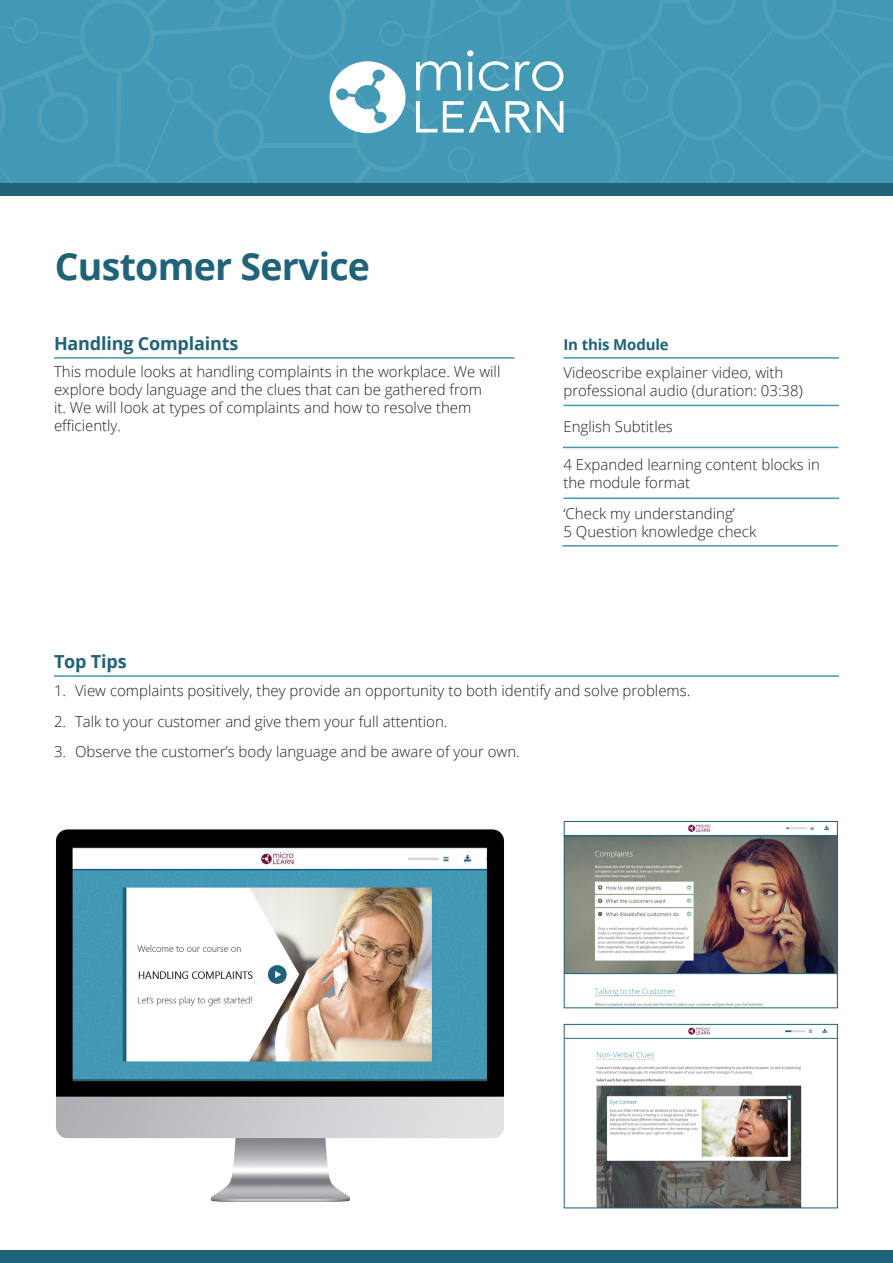
<style>
.page{position:relative;width:893px;height:1263px;background:#fff}
.page>*{position:absolute;margin:0;border:0;box-sizing:border-box;transform-origin:0 0}
.t1{font:700 37.5px "Open Sans";letter-spacing:-.02em;color:#206278}
.t2{font:700 18px "Open Sans";letter-spacing:-.01em;color:#206278}
.t3{font:300 15px/18px "Open Sans";color:#231f20}
.t4{font:700 15px "Open Sans";letter-spacing:-.01em;color:#206278}
</style>
<div class="page">
<div style="left:0;top:184px;width:893px;height:12px;background:#206278"></div>
<svg style="left:0;top:0;width:893px;height:184px;background:#4a9cb7"></svg>
<hr style="left:54px;top:357px;width:460px;height:2px;background:#4298b5">
<hr style="left:563px;top:357px;width:276px;height:2px;background:#4298b5">
<hr style="left:563px;top:405px;width:276px;height:1px;background:#4298b5">
<hr style="left:563px;top:447px;width:275px;height:1px;background:#4298b5">
<hr style="left:563px;top:497px;width:276px;height:2px;background:#4298b5">
<hr style="left:563px;top:545px;width:275px;height:2px;background:#4298b5">
<div style="left:0;top:1250px;width:893px;height:13px;background:#206278"></div>
<hr style="left:54px;top:675px;width:785px;height:2px;background:#4298b5">
<img style="left:566px;top:823px;width:270px;height:183px">
<div style="left:564px;top:821px;width:274px;height:187px;border:1px solid #206278"></div>
<img style="left:566px;top:1026px;width:270px;height:180px">
<div style="left:564px;top:1024px;width:274px;height:184px;border:1px solid #206278"></div>
<img style="left:56px;top:829px;width:448px;height:373px">
<h1 class="t1" style="left:55px;top:240px;width:317px">Customer Service</h1>
<p class="t2" style="left:54px;top:331px;width:186px">Handling Complaints</p>
<p class="t3" style="left:54px;top:362px;width:448px">This module looks at handling complaints in the workplace. We will explore body language and the clues that can be gathered from<br>it. We will look at types of complaints and how to resolve them efficiently.</p>
<p class="t2" style="left:54px;top:649px;width:74px">Top Tips</p>
<p class="t4" style="left:563px;top:334px;width:107px">In this Module</p>
<p class="t3" style="left:563px;top:364px;width:241px">Videoscribe explainer video, with professional audio (duration: 03:38)</p>
<p class="t3" style="left:563px;top:417px;width:111px">English Subtitles</p>
<p class="t3" style="left:563px;top:455px;width:258px">4 Expanded learning content blocks in the module format</p>
<p class="t3" style="left:563px;top:504px;width:194px">‘Check my understanding’<br>5 Question knowledge check</p>
<p class="t3" style="left:54px;top:681px;width:638px">1. View complaints positively, they provide an opportunity to both identify and solve problems.</p>
<p class="t3" style="left:54px;top:712px;width:395px">2. Talk to your customer and give them your full attention.</p>
<p class="t3" style="left:54px;top:742px;width:467px">3. Observe the customer’s body language and be aware of your own.</p>
</div>
